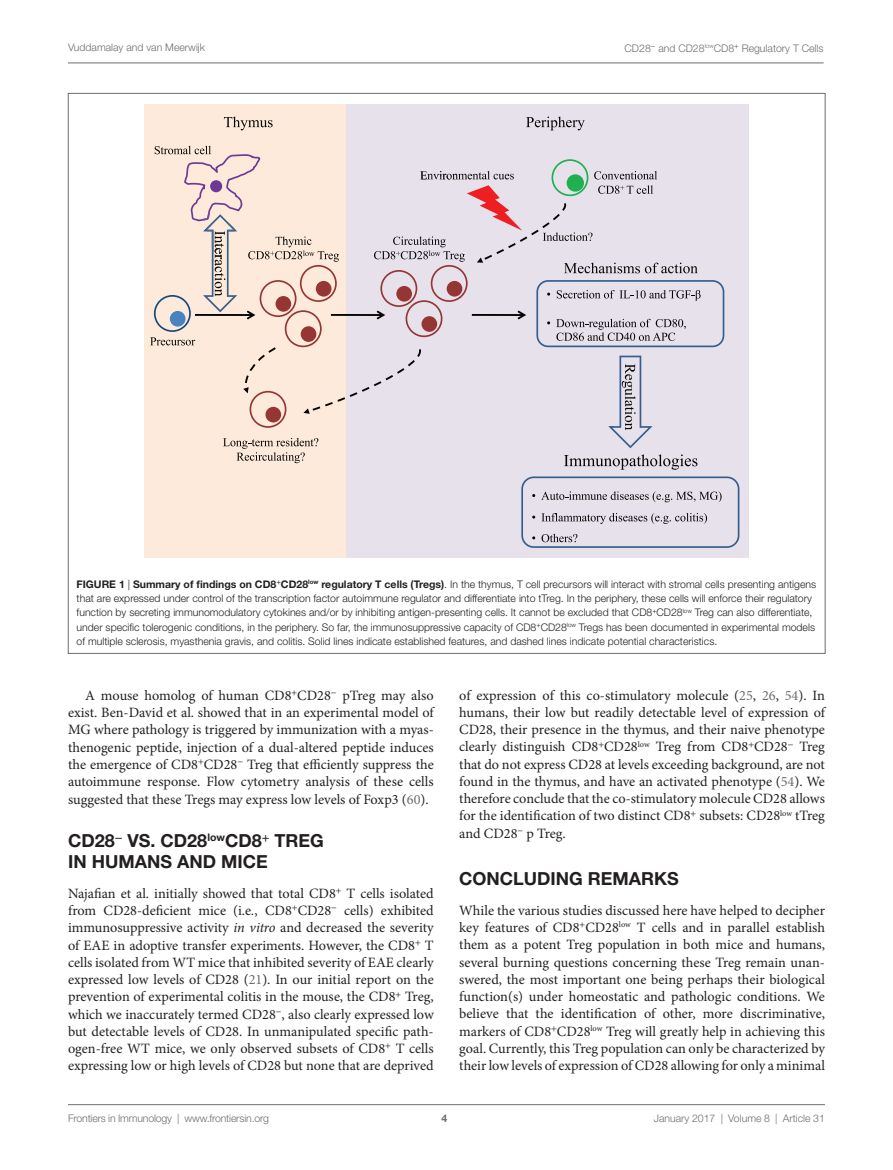
<style>
.page{position:relative;width:893px;height:1170px;background:#fff}
.page>*{position:absolute;margin:0;border:0;box-sizing:border-box;transform-origin:0 0}
.t1{font:700 18px/21px "Helvetica Neue LT Std";color:#231f20}
.t2{font:14.25px/17.2px "Minion Pro";color:#231f20;text-align:justify}
.t3{font:300 10.5px/14.2px "Helvetica Neue LT Std";color:#231f20}
.t4{font:300 10.5px "Helvetica Neue LT Std";color:#6c6d70}
.t5{font:700 10.5px "Helvetica Neue LT Std";color:#6c6d70}
.s1{font-weight:700}
.s2{color:#6c6d70}
.s3{font-style:italic}
</style>
<div class="page">
<div style="left:346px;top:105px;width:403px;height:453px;background:#e7e1ec"></div>
<div style="left:145px;top:105px;width:201px;height:453px;background:#fdeada"></div>
<svg style="left:521px;top:476px;width:218px;height:72px"></svg>
<svg style="left:526px;top:117px;width:59px;height:13px"></svg>
<svg style="left:224px;top:117px;width:49px;height:13px"></svg>
<svg style="left:150px;top:146px;width:574px;height:323px"></svg>
<hr style="left:68px;top:63px;width:756px;height:1px;background:#6c6d70">
<hr style="left:68px;top:1104px;width:757px;height:1px;background:#6c6d70">
<p class="t4" style="left:68px;top:41px;width:139px">Vuddamalay and van Meerwijk</p>
<p class="t4" style="left:625px;top:42px;width:200px">CD28<sup>−</sup> and CD28<sup>low</sup>CD8<sup>+</sup> Regulatory T Cells</p>
<p class="t3" style="left:77px;top:576px;width:741px"><span class="s1">FIGURE 1</span> | <span class="s1">Summary of findings on CD8</span><sup>+</sup><span class="s1">CD28</span><sup>low</sup> <span class="s1">regulatory T cells (Tregs)</span>. In the thymus, T cell precursors will interact with stromal cells presenting antigens that are expressed under control of the transcription factor autoimmune regulator and differentiate into tTreg. In the periphery, these cells will enforce their regulatory function by secreting immunomodulatory cytokines and/or by inhibiting antigen-presenting cells. It cannot be excluded that CD8<sup>+</sup>CD28<sup>low</sup> Treg can also differentiate, under specific tolerogenic conditions, in the periphery. So far, the immunosuppressive capacity of CD8<sup>+</sup>CD28<sup>low</sup> Tregs has been documented in experimental models of multiple sclerosis, myasthenia gravis, and colitis. Solid lines indicate established features, and dashed lines indicate potential characteristics.</p>
<p class="t2" style="left:68px;top:686px;width:367px;text-indent:17px">A mouse homolog of human CD8<sup>+</sup>CD28<sup>−</sup> pTreg may also exist. Ben-David et al. showed that in an experimental model of MG where pathology is triggered by immunization with a myas&shy;thenogenic peptide, injection of a dual-altered peptide induces the emergence of CD8<sup>+</sup>CD28<sup>−</sup> Treg that efficiently suppress the autoimmune response. Flow cytometry analysis of these cells suggested that these Tregs may express low levels of Foxp3 (<span class="s2">60</span>).</p>
<p class="t1" style="left:68px;top:829px;width:257px">CD28<sup>−</sup> VS. CD28<sup>low</sup>CD8<sup>+</sup> TREG<br>IN HUMANS AND MICE</p>
<p class="t2" style="left:68px;top:884px;width:367px">Najafian et al. initially showed that total CD8<sup>+</sup> T cells isolated from CD28-deficient mice (i.e<span class="s3">.</span>, CD8<sup>+</sup>CD28<sup>−</sup> cells) exhibited immunosuppressive activity <span class="s3">in vitro</span> and decreased the severity of EAE in adoptive transfer experiments. However, the CD8<sup>+</sup> T cells isolated from WT mice that inhibited severity of EAE clearly expressed low levels of CD28 (<span class="s2">21</span>). In our initial report on the prevention of experimental colitis in the mouse, the CD8<sup>+</sup> Treg, which we inaccurately termed CD28<sup>−</sup>, also clearly expressed low but detectable levels of CD28. In unmanipulated specific path&shy;ogen-free WT mice, we only observed subsets of CD8<sup>+</sup> T cells expressing low or high levels of CD28 but none that are deprived</p>
<p class="t2" style="left:459px;top:686px;width:367px">of expression of this co-stimulatory molecule (<span class="s2">25</span>, <span class="s2">26</span>, <span class="s2">54</span>). In humans, their low but readily detectable level of expression of CD28, their presence in the thymus, and their naive phenotype clearly distinguish CD8<sup>+</sup>CD28<sup>low</sup> Treg from CD8<sup>+</sup>CD28<sup>−</sup> Treg that do not express CD28 at levels exceeding background, are not found in the thymus, and have an activated phenotype (<span class="s2">54</span>). We therefore conclude that the co-stimulatory molecule CD28 allows for the identification of two distinct CD8<sup>+</sup> subsets: CD28<sup>low</sup> tTreg and CD28<sup>−</sup> p Treg.</p>
<p class="t1" style="left:459px;top:867px;width:221px">CONCLUDING REMARKS</p>
<p class="t2" style="left:459px;top:901px;width:367px">While the various studies discussed here have helped to decipher key features of CD8<sup>+</sup>CD28<sup>low</sup> T cells and in parallel establish them as a potent Treg population in both mice and humans, several burning questions concerning these Treg remain unan&shy;swered, the most important one being perhaps their biological function(s) under homeostatic and pathologic conditions. We believe that the identification of other, more discriminative, markers of CD8<sup>+</sup>CD28<sup>low</sup> Treg will greatly help in achieving this goal. Currently, this Treg population can only be characterized by their low levels of expression of CD28 allowing for only a minimal</p>
<p class="t4" style="left:68px;top:1111px;width:203px">Frontiers in Immunology | www.frontiersin.org</p>
<p class="t4" style="left:654px;top:1111px;width:173px">January 2017 | Volume 8 | Article 31</p>
<p class="t5" style="left:441px;top:1111px;width:7px">4</p>
</div>
